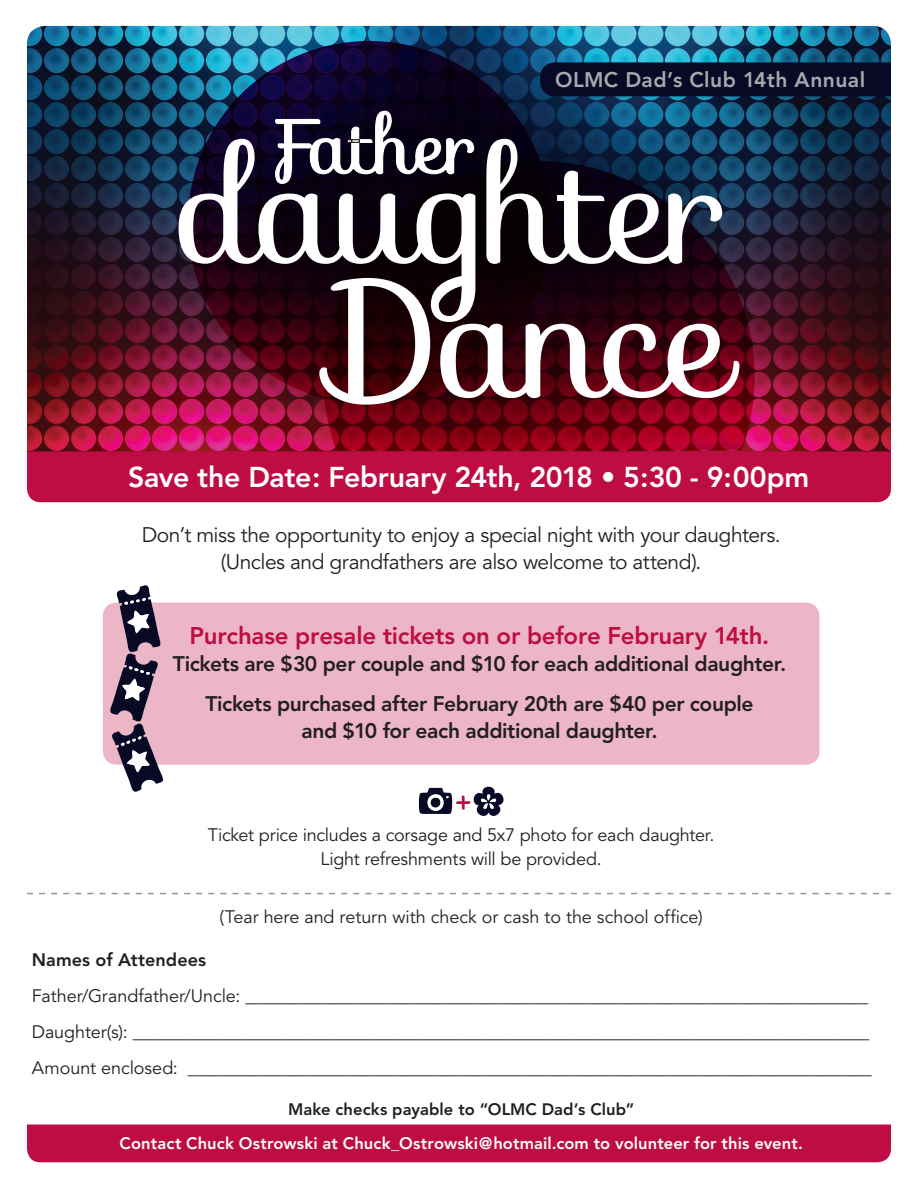
<style>
.page{position:relative;width:918px;height:1188px;background:#fff}
.page>*{position:absolute;margin:0;border:0;box-sizing:border-box;transform-origin:0 0}
.t1{font:800 28.5px "Avenir";letter-spacing:-.01em;color:#fff}
.t2{font:800 24px "Avenir";letter-spacing:-.01em;color:#be0d44}
.t3{font:800 21px/27px "Avenir";letter-spacing:-.015em;color:#231f20;text-align:center}
.t4{font:21px/27px "Avenir";letter-spacing:-.025em;color:#231f20;text-align:center}
.t5{font:800 21px "Avenir";letter-spacing:.02em;color:#a8a9ad}
.t6{font:18px/24px "Avenir";letter-spacing:-.005em;color:#231f20;text-align:center}
.t7{font:800 18px "Avenir";letter-spacing:.005em;color:#231f20}
.t8{font:800 16.5px "Avenir";letter-spacing:.01em;color:#fff}
.t9{font:800 16.5px "Avenir";letter-spacing:.005em;color:#231f20}
</style>
<div class="page">
<img style="left:27px;top:26px;width:864px;height:425px">
<div style="left:27px;top:451px;width:864px;height:51px;background:#be0d44"></div>
<div style="left:27px;top:1125px;width:864px;height:37px;background:#be0d44"></div>
<div style="left:103px;top:603px;width:717px;height:162px;background:#ecb6c7;border-radius:14px"></div>
<svg style="left:109px;top:585px;width:55px;height:207px"></svg>
<svg style="left:188px;top:41px;width:363px;height:363px;background:#1a0323"></svg>
<svg style="left:323px;top:161px;width:432px;height:289px;background:#500617"></svg>
<svg style="left:27px;top:893px;width:864px;height:1px"></svg>
<div style="left:540px;top:62px;width:351px;height:34px;background:#080925"></div>
<svg style="left:486px;top:139px;width:236px;height:125px"></svg>
<svg style="left:179px;top:139px;width:296px;height:183px"></svg>
<svg style="left:319px;top:278px;width:111px;height:127px"></svg>
<svg style="left:440px;top:324px;width:299px;height:74px"></svg>
<svg style="left:274px;top:110px;width:201px;height:75px"></svg>
<div style="left:557px;top:196px;width:22px;height:5px;background:#fff"></div>
<svg style="left:419px;top:786px;width:85px;height:30px"></svg>
<p class="t5" style="left:555px;top:67px;width:312px">OLMC Dad’s Club 14th Annual</p>
<p class="t1" style="left:128px;top:460px;width:683px">Save the Date: February 24th, 2018 • 5:30 - 9:00pm</p>
<p class="t4" style="left:142px;top:522px;width:640px">Don’t miss the opportunity to enjoy a special night with your daughters. (Uncles and grandfathers are also welcome to attend).</p>
<p class="t2" style="left:190px;top:621px;width:581px">Purchase presale tickets on or before February 14th.</p>
<p class="t3" style="left:173px;top:650px;width:615px">Tickets are $30 per couple and $10 for each additional daughter.</p>
<p class="t3" style="left:205px;top:690px;width:550px">Tickets purchased after February 20th are $40 per couple and $10 for each additional daughter.</p>
<p class="t6" style="left:208px;top:824px;width:508px">Ticket price includes a corsage and 5x7 photo for each daughter.<br>Light refreshments will be provided.</p>
<p class="t6" style="left:220px;top:905px;width:485px">(Tear here and return with check or cash to the school office)</p>
<p class="t7" style="left:32px;top:949px;width:176px">Names of Attendees</p>
<p class="t6" style="left:32px;top:984px;width:838px">Father/Grandfather/Uncle: _______________________________________________________________________</p>
<p class="t6" style="left:32px;top:1020px;width:839px">Daughter(s): ____________________________________________________________________________________</p>
<p class="t6" style="left:32px;top:1056px;width:842px">Amount enclosed: ______________________________________________________________________________</p>
<p class="t9" style="left:288px;top:1100px;width:348px">Make checks payable to “OLMC Dad’s Club”</p>
<p class="t8" style="left:120px;top:1133px;width:685px">Contact Chuck Ostrowski at Chuck_Ostrowski@hotmail.com to volunteer for this event.</p>
</div>
